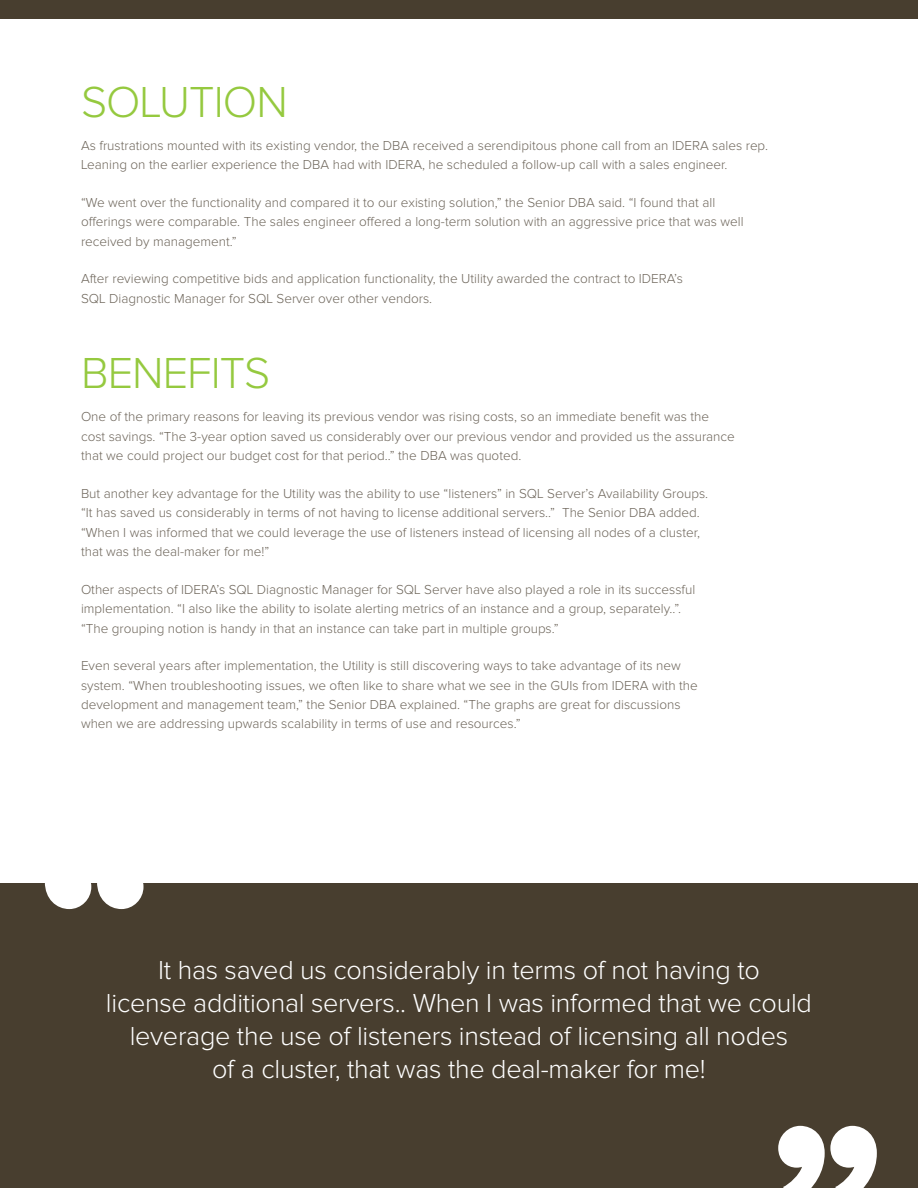
<style>
.page{position:relative;width:918px;height:1188px;background:#fff}
.page>*{position:absolute;margin:0;border:0;box-sizing:border-box;transform-origin:0 0}
.t1{font:300 45px "Proxima Nova";letter-spacing:-.02em;color:#95c93f}
.t2{font:300 27px/33px "Proxima Nova";letter-spacing:-.01em;color:#fff;text-align:center}
.t3{font:300 13.5px/19.5px "Proxima Nova";color:#6d655a}
</style>
<div class="page">
<div style="left:0;top:0;width:918px;height:19px;background:#483e2f"></div>
<div style="left:0;top:883px;width:918px;height:305px;background:#483e2f"></div>
<svg style="left:45px;top:883px;width:99px;height:26px"></svg>
<svg style="left:778px;top:1126px;width:99px;height:62px"></svg>
<h1 class="t1" style="left:81px;top:81px;width:208px">SOLUTION</h1>
<p class="t3" style="left:81px;top:136px;width:689px">As frustrations mounted with its existing vendor, the DBA received a serendipitous phone call from an IDERA sales rep.<br>Leaning on the earlier experience the DBA had with IDERA, he scheduled a follow-up call with a sales engineer.</p>
<p class="t3" style="left:81px;top:193px;width:664px">“We went over the functionality and compared it to our existing solution,” the Senior DBA said. “I found that all offerings were comparable. The sales engineer offered a long-term solution with an aggressive price that was well received by management.”</p>
<p class="t3" style="left:81px;top:269px;width:604px">After reviewing competitive bids and application functionality, the Utility awarded the contract to IDERA’s<br>SQL Diagnostic Manager for SQL Server over other vendors.</p>
<h1 class="t1" style="left:81px;top:352px;width:191px">BENEFITS</h1>
<p class="t3" style="left:81px;top:407px;width:655px">One of the primary reasons for leaving its previous vendor was rising costs, so an immediate benefit was the cost savings. “The 3-year option saved us considerably over our previous vendor and provided us the assurance that we could project our budget cost for that period..” the DBA was quoted.</p>
<p class="t3" style="left:81px;top:484px;width:629px">But another key advantage for the Utility was the ability to use “listeners” in SQL Server’s Availability Groups. “It has saved us considerably in terms of not having to license additional servers..” The Senior DBA added. “When I was informed that we could leverage the use of listeners instead of licensing all nodes of a cluster, that was the deal-maker for me!”</p>
<p class="t3" style="left:81px;top:580px;width:616px">Other aspects of IDERA’s SQL Diagnostic Manager for SQL Server have also played a role in its successful implementation. “I also like the ability to isolate alerting metrics of an instance and a group, separately..”. “The grouping notion is handy in that an instance can take part in multiple groups.”</p>
<p class="t3" style="left:81px;top:656px;width:618px">Even several years after implementation, the Utility is still discovering ways to take advantage of its new system. “When troubleshooting issues, we often like to share what we see in the GUIs from IDERA with the development and management team,” the Senior DBA explained. “The graphs are great for discussions when we are addressing upwards scalability in terms of use and resources.”</p>
<h2 class="t2" style="left:106px;top:954px;width:708px">It has saved us considerably in terms of not having to<br>license additional servers.. When I was informed that we could leverage the use of listeners instead of licensing all nodes<br>of a cluster, that was the deal-maker for me!</h2>
</div>
